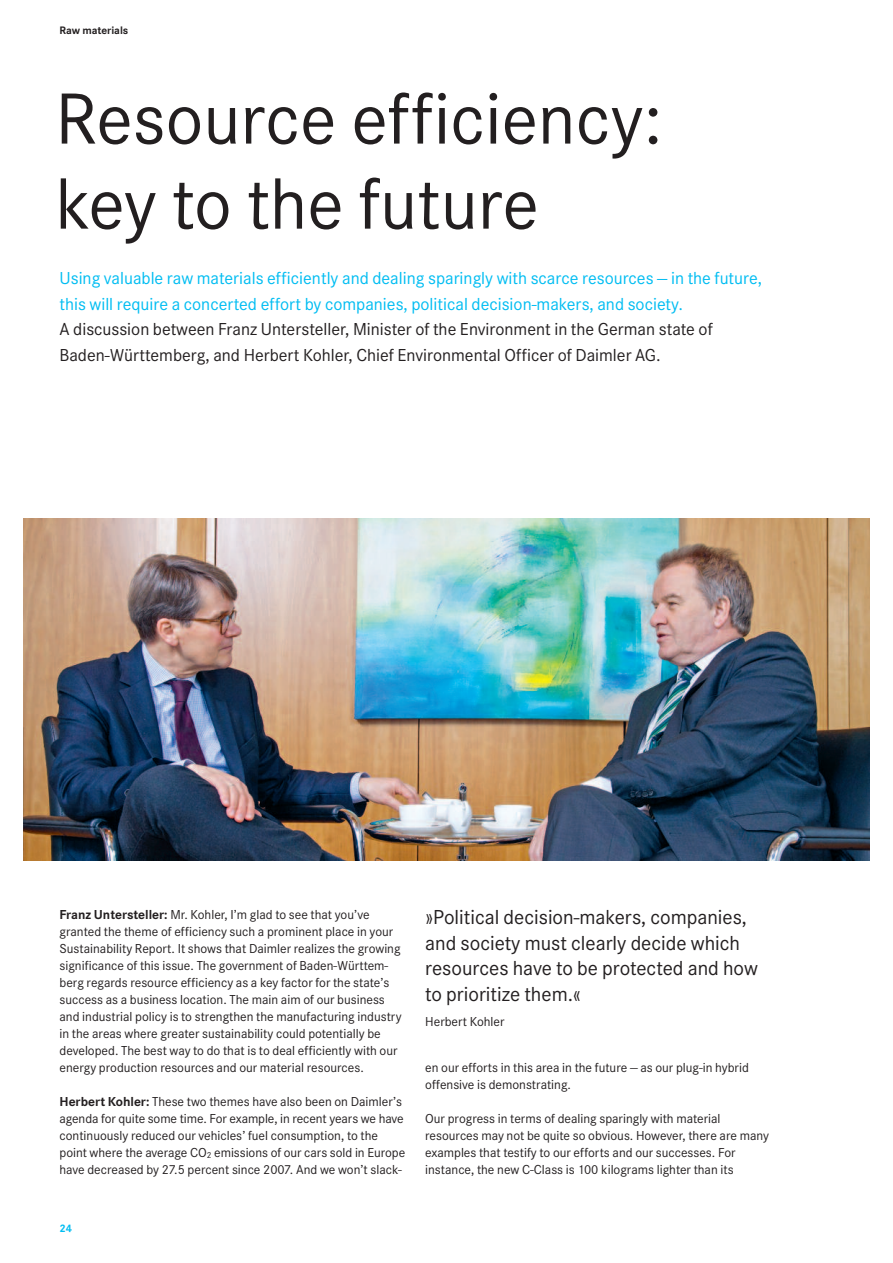
<style>
.page{position:relative;width:893px;height:1263px;background:#fff}
.page>*{position:absolute;margin:0;border:0;box-sizing:border-box;transform-origin:0 0}
.t1{font:75px/85.1px "Corporate S";color:#231f20}
.t2{font:21px/25.5px "Corporate S";color:#231f20}
.t3{font:18px/25.5px "Corporate S";color:#01bdf2}
.t4{font:18px/25.5px "Corporate S";color:#231f20}
.t5{font:13.5px/17px "Corporate S";color:#231f20}
.t6{font:700 11.25px "Corporate S";color:#231f20}
.t7{font:700 11.25px "Corporate S";color:#01bdf2}
.s1{font-weight:700}
</style>
<div class="page">
<img style="left:23px;top:519px;width:847px;height:342px">
<p class="t6" style="left:60px;top:24px;width:70px">Raw materials</p>
<h1 class="t1" style="left:55px;top:75px;width:609px">Resource efficiency: key to the future</h1>
<h3 class="t3" style="left:60px;top:265px;width:704px">Using valuable raw materials efficiently and dealing sparingly with scarce resources — in the future, this will require a concerted effort by companies, political decision-makers, and society.</h3>
<h3 class="t4" style="left:60px;top:316px;width:655px">A discussion between Franz Untersteller, Minister of the Environment in the German state of<br>Baden-Württemberg, and Herbert Kohler, Chief Environmental Officer of Daimler AG.</h3>
<p class="t5" style="left:60px;top:905px;width:344px"><span class="s1">Franz Untersteller:</span> Mr. Kohler, I’m glad to see that you’ve granted the theme of efficiency such a prominent place in your Sustainability Report. It shows that Daimler realizes the growing significance of this issue. The government of Baden-Württem&shy;berg regards resource efficiency as a key factor for the state’s success as a business location. The main aim of our business and industrial policy is to strengthen the manufacturing industry in the areas where greater sustainability could potentially be developed. The best way to do that is to deal efficiently with our energy production resources and our material resources.</p>
<p class="t5" style="left:60px;top:1092px;width:347px"><span class="s1">Herbert Kohler:</span> These two themes have also been on Daimler’s agenda for quite some time. For example, in recent years we have continuously reduced our vehicles’ fuel consumption, to the point where the average CO<sub>2</sub> emissions of our cars sold in Europe have decreased by 27.5 percent since 2007. And we won’t slack-</p>
<p class="t7" style="left:60px;top:1222px;width:14px">24</p>
<h2 class="t2" style="left:425px;top:904px;width:334px">»Political decision-makers, companies, and society must clearly decide which resources have to be protected and how to prioritize them.«</h2>
<p class="t5" style="left:425px;top:1013px;width:81px">Herbert Kohler</p>
<p class="t5" style="left:425px;top:1058px;width:325px">en our efforts in this area in the future — as our plug-in hybrid offensive is demonstrating.</p>
<p class="t5" style="left:425px;top:1109px;width:345px">Our progress in terms of dealing sparingly with material resources may not be quite so obvious. However, there are many examples that testify to our efforts and our successes. For instance, the new C-Class is 100 kilograms lighter than its</p>
</div>
